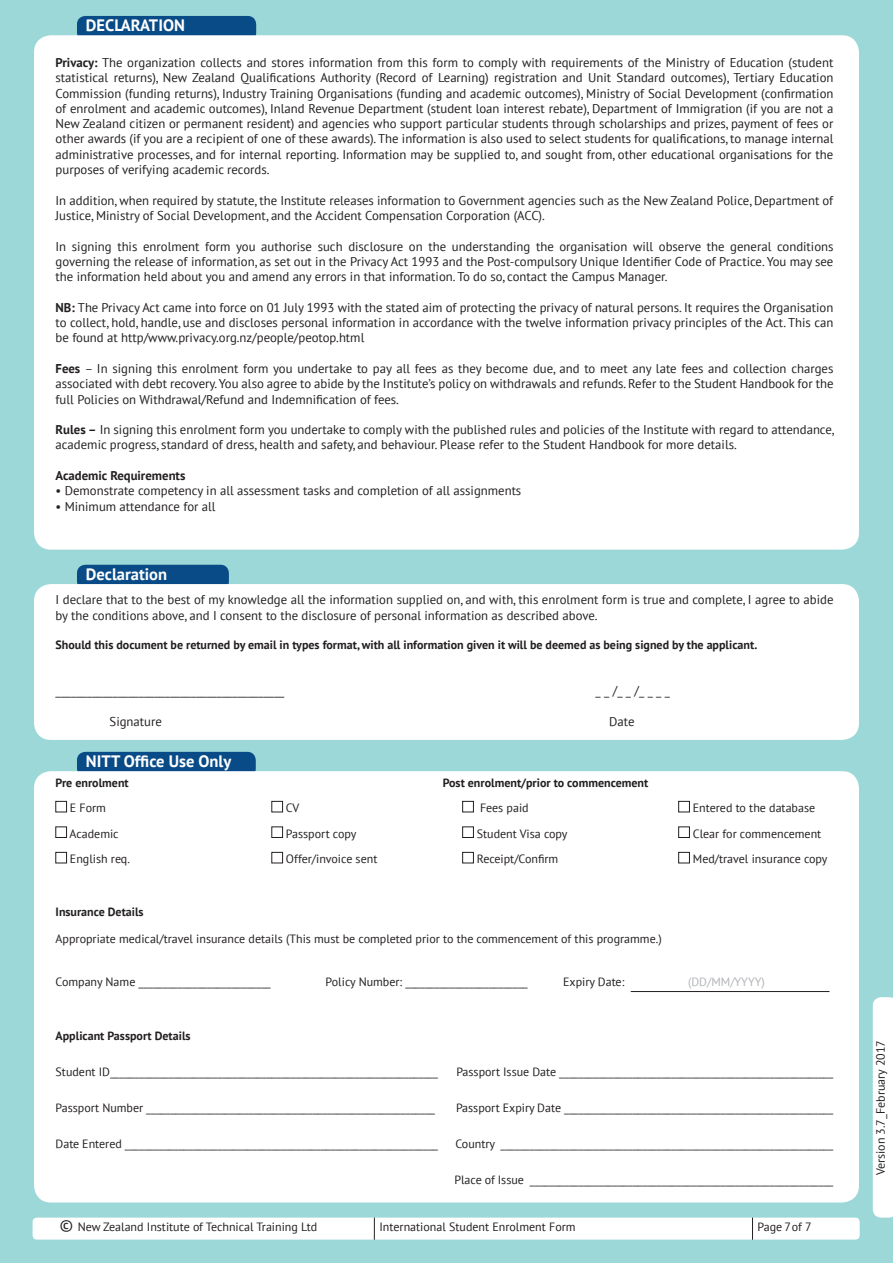
<style>
.page{position:relative;width:893px;height:1263px;background:#9dd8d8}
.page>*{position:absolute;margin:0;border:0;box-sizing:border-box;transform-origin:0 0}
.t1{font:700 16.5px "PT Sans";color:#fff}
.t2{font:12.75px/15.3px "PT Sans";color:#231f20;text-align:justify}
.t3{font:700 12.75px "PT Sans";color:#231f20}
.t4{font:12px "PT Sans";color:#231f20}
.t5{font:700 12px "PT Sans";color:#231f20}
.t6{font:12px "PT Sans";color:#b2b3b7}
.s1{font-weight:700}
.s2{font-size:16.5px}
</style>
<div class="page">
<div style="left:77px;top:16px;width:179px;height:25px;background:#094b86;border-radius:9px"></div>
<div style="left:34px;top:35px;width:825px;height:515px;background:#fff;border-radius:17px"></div>
<div style="left:77px;top:565px;width:152px;height:25px;background:#094b86;border-radius:9px"></div>
<div style="left:77px;top:752px;width:179px;height:25px;background:#094b86;border-radius:9px"></div>
<div style="left:34px;top:584px;width:825px;height:156px;background:#fff;border-radius:17px"></div>
<div style="left:34px;top:771px;width:825px;height:431px;background:#fff;border-radius:17px"></div>
<div style="left:56px;top:801px;width:11px;height:11px;border:1px solid #231f20"></div>
<div style="left:272px;top:801px;width:11px;height:11px;border:1px solid #231f20"></div>
<div style="left:462px;top:801px;width:12px;height:11px;border:1px solid #231f20"></div>
<div style="left:678px;top:801px;width:12px;height:11px;border:1px solid #231f20"></div>
<div style="left:56px;top:827px;width:11px;height:11px;border:1px solid #231f20"></div>
<div style="left:272px;top:827px;width:11px;height:11px;border:1px solid #231f20"></div>
<div style="left:462px;top:827px;width:12px;height:11px;border:1px solid #231f20"></div>
<div style="left:678px;top:827px;width:12px;height:11px;border:1px solid #231f20"></div>
<div style="left:56px;top:852px;width:11px;height:11px;border:1px solid #231f20"></div>
<div style="left:272px;top:852px;width:11px;height:11px;border:1px solid #231f20"></div>
<div style="left:462px;top:852px;width:12px;height:11px;border:1px solid #231f20"></div>
<div style="left:678px;top:852px;width:12px;height:11px;border:1px solid #231f20"></div>
<hr style="left:631px;top:991px;width:198px;height:1px;background:#231f20">
<div style="left:33px;top:1217px;width:827px;height:22px;background:#fff;border-radius:4px"></div>
<svg style="left:374px;top:1217px;width:1px;height:23px"></svg>
<svg style="left:752px;top:1217px;width:1px;height:23px"></svg>
<div style="left:873px;top:997px;width:20px;height:220px;background:#fff"></div>
<p class="t1" style="left:86px;top:15px;width:100px">DECLARATION</p>
<p class="t2" style="left:56px;top:54px;width:779px"><span class="s1">Privacy:</span> The organization collects and stores information from this form to comply with requirements of the Ministry of Education (student statistical returns), New Zealand Qualifications Authority (Record of Learning) registration and Unit Standard outcomes), Tertiary Education Commission (funding returns), Industry Training Organisations (funding and academic outcomes), Ministry of Social Development (confirmation of enrolment and academic outcomes), Inland Revenue Department (student loan interest rebate), Department of Immigration (if you are not a New Zealand citizen or permanent resident) and agencies who support particular students through scholarships and prizes, payment of fees or other awards (if you are a recipient of one of these awards). The information is also used to select students for qualifications, to manage internal administrative processes, and for internal reporting. Information may be supplied to, and sought from, other educational organisations for the purposes of verifying academic records.</p>
<p class="t2" style="left:56px;top:192px;width:779px">In addition, when required by statute, the Institute releases information to Government agencies such as the New Zealand Police, Department of<br>Justice, Ministry of Social Development, and the Accident Compensation Corporation (ACC).</p>
<p class="t2" style="left:56px;top:238px;width:779px">In signing this enrolment form you authorise such disclosure on the understanding the organisation will observe the general conditions governing the release of information, as set out in the Privacy Act 1993 and the Post-compulsory Unique Identifier Code of Practice. You may see the information held about you and amend any errors in that information. To do so, contact the Campus Manager.</p>
<p class="t2" style="left:56px;top:299px;width:779px"><span class="s1">NB:</span> The Privacy Act came into force on 01 July 1993 with the stated aim of protecting the privacy of natural persons. It requires the Organisation to collect, hold, handle, use and discloses personal information in accordance with the twelve information privacy principles of the Act. This can be found at http/www.privacy.org.nz/people/peotop.html</p>
<p class="t2" style="left:56px;top:360px;width:779px"><span class="s1">Fees</span> – In signing this enrolment form you undertake to pay all fees as they become due, and to meet any late fees and collection charges associated with debt recovery. You also agree to abide by the Institute’s policy on withdrawals and refunds. Refer to the Student Handbook for the full Policies on Withdrawal/Refund and Indemnification of fees.</p>
<p class="t2" style="left:56px;top:422px;width:780px"><span class="s1">Rules –</span> In signing this enrolment form you undertake to comply with the published rules and policies of the Institute with regard to attendance, academic progress, standard of dress, health and safety, and behaviour. Please refer to the Student Handbook for more details.</p>
<p class="t3" style="left:56px;top:467px;width:131px">Academic Requirements</p>
<p class="t2" style="left:56px;top:483px;width:467px">• Demonstrate competency in all assessment tasks and completion of all assignments</p>
<p class="t2" style="left:56px;top:498px;width:162px">• Minimum attendance for all</p>
<p class="t1" style="left:86px;top:563px;width:83px">Declaration</p>
<p class="t2" style="left:56px;top:592px;width:779px">I declare that to the best of my knowledge all the information supplied on, and with, this enrolment form is true and complete, I agree to abide by the conditions above, and I consent to the disclosure of personal information as described above.</p>
<p class="t5" style="left:56px;top:637px;width:703px">Should this document be returned by email in types format, with all information given it will be deemed as being signed by the applicant.</p>
<p class="t2" style="left:56px;top:683px;width:230px">____________________________________________</p>
<p class="t2" style="left:596px;top:683px;width:76px">_ _ /_ _ /_ _ _ _</p>
<p class="t2" style="left:110px;top:713px;width:54px">Signature</p>
<p class="t2" style="left:609px;top:713px;width:27px">Date</p>
<p class="t1" style="left:86px;top:750px;width:147px">NITT Office Use Only</p>
<p class="t5" style="left:56px;top:774px;width:75px">Pre enrolment</p>
<p class="t5" style="left:443px;top:774px;width:207px">Post enrolment/prior to commencement</p>
<p class="t4" style="left:70px;top:800px;width:38px">E Form</p>
<p class="t4" style="left:286px;top:800px;width:15px">CV</p>
<p class="t4" style="left:480px;top:800px;width:50px">Fees paid</p>
<p class="t4" style="left:693px;top:800px;width:124px">Entered to the database</p>
<p class="t4" style="left:70px;top:826px;width:51px">Academic</p>
<p class="t4" style="left:286px;top:826px;width:72px">Passport copy</p>
<p class="t4" style="left:477px;top:826px;width:92px">Student Visa copy</p>
<p class="t4" style="left:693px;top:826px;width:130px">Clear for commencement</p>
<p class="t4" style="left:70px;top:851px;width:62px">English req.</p>
<p class="t4" style="left:286px;top:851px;width:93px">Offer/invoice sent</p>
<p class="t4" style="left:477px;top:851px;width:83px">Receipt/Confirm</p>
<p class="t4" style="left:693px;top:851px;width:136px">Med/travel insurance copy</p>
<p class="t5" style="left:56px;top:903px;width:90px">Insurance Details</p>
<p class="t4" style="left:56px;top:931px;width:608px">Appropriate medical/travel insurance details (This must be completed prior to the commencement of this programme.)</p>
<p class="t4" style="left:56px;top:974px;width:217px">Company Name ___________________________</p>
<p class="t4" style="left:326px;top:974px;width:204px">Policy Number: _________________________</p>
<p class="t4" style="left:563px;top:974px;width:63px">Expiry Date:</p>
<p class="t6" style="left:688px;top:974px;width:78px">(DD/MM/YYYY)</p>
<p class="t5" style="left:56px;top:1028px;width:137px">Applicant Passport Details</p>
<p class="t4" style="left:56px;top:1064px;width:384px">Student ID___________________________________________________________________</p>
<p class="t4" style="left:456px;top:1064px;width:379px">Passport Issue Date ________________________________________________________</p>
<p class="t4" style="left:56px;top:1100px;width:381px">Passport Number ___________________________________________________________</p>
<p class="t4" style="left:456px;top:1100px;width:379px">Passport Expiry Date _______________________________________________________</p>
<p class="t4" style="left:56px;top:1136px;width:384px">Date Entered ________________________________________________________________</p>
<p class="t4" style="left:455px;top:1136px;width:379px">Country ____________________________________________________________________</p>
<p class="t4" style="left:454px;top:1172px;width:381px">Place of Issue ______________________________________________________________</p>
<p class="t4" style="left:60px;top:1219px;width:259px"><span class="s2">©</span> New Zealand Institute of Technical Training Ltd</p>
<p class="t4" style="left:379px;top:1219px;width:198px">International Student Enrolment Form</p>
<p class="t4" style="left:757px;top:1219px;width:56px">Page of 7</p>
<p class="t4" style="left:784px;top:1219px;width:8px">7</p>
<p class="t4" style="left:873px;top:1175px;width:137px;rotate:-90deg">Version 3.7_February 2017</p>
</div>
